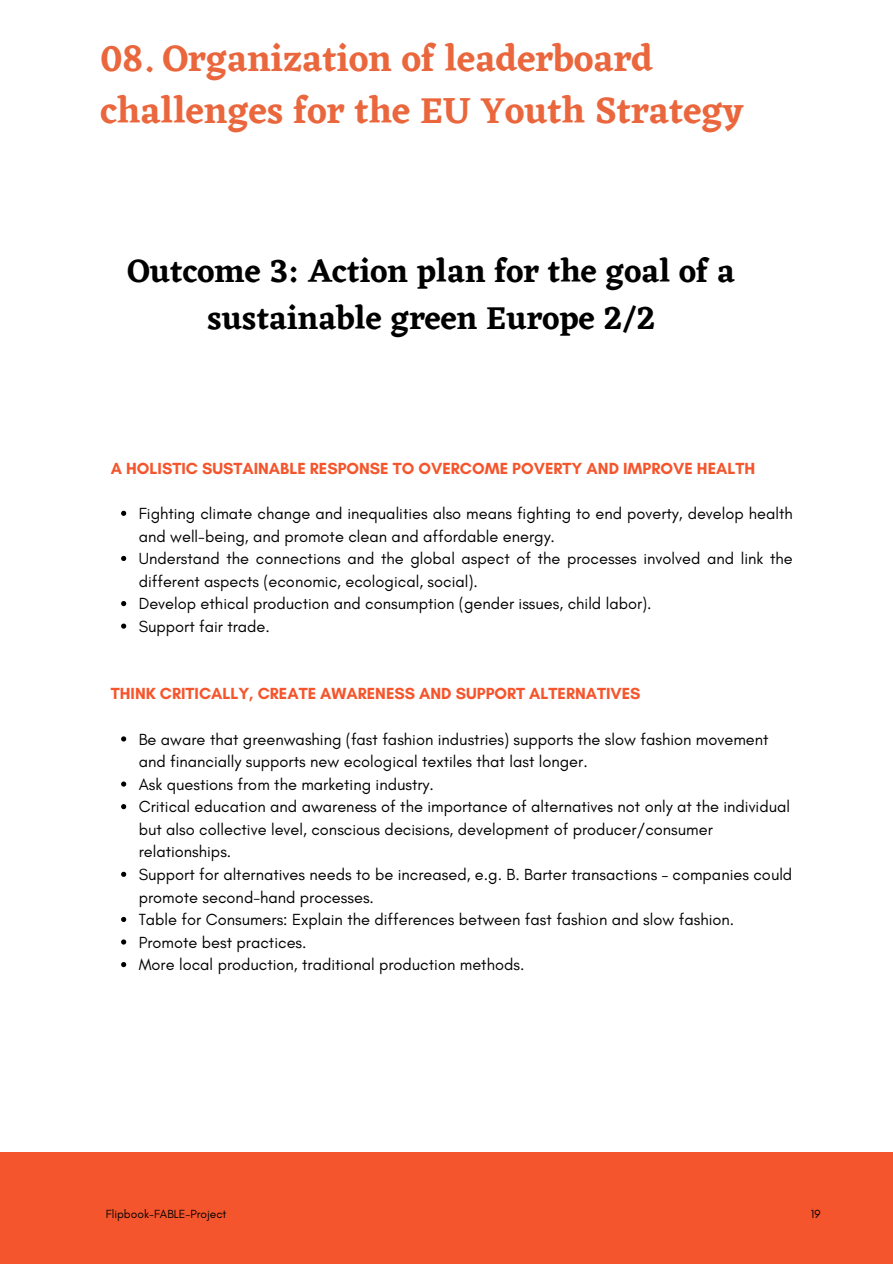
<style>
.page{position:relative;width:893px;height:1264px;background:#fff}
.page>*{position:absolute;margin:0;border:0;box-sizing:border-box;transform-origin:0 0}
.t1{font:600 37.5px/51.8px "Eczar";color:#ea663c}
.t2{font:600 33px/46.2px "Eczar";color:#000;text-align:center}
.t3{font:16.35px/22.5px "Glacial Indifference";color:#000}
.t4{font:700 16.35px "Glacial Indifference";color:#f5552c}
.t5{font:12px "Glacial Indifference";color:#000}
</style>
<div class="page">
<svg style="left:121px;top:511px;width:5px;height:5px"></svg>
<svg style="left:121px;top:556px;width:5px;height:5px"></svg>
<svg style="left:121px;top:601px;width:5px;height:5px"></svg>
<svg style="left:121px;top:623px;width:5px;height:5px"></svg>
<svg style="left:121px;top:736px;width:5px;height:5px"></svg>
<svg style="left:121px;top:781px;width:5px;height:5px"></svg>
<svg style="left:121px;top:804px;width:5px;height:5px"></svg>
<svg style="left:121px;top:871px;width:5px;height:5px"></svg>
<svg style="left:121px;top:916px;width:5px;height:6px"></svg>
<svg style="left:121px;top:939px;width:5px;height:5px"></svg>
<svg style="left:121px;top:962px;width:5px;height:5px"></svg>
<div style="left:0;top:1151px;width:892px;height:112px;background:#f5552c"></div>
<h1 class="t1" style="left:100px;top:32px;width:644px">08. Organization of leaderboard challenges for the EU Youth Strategy</h1>
<h2 class="t2" style="left:128px;top:248px;width:608px">Outcome 3: Action plan for the goal of a sustainable green Europe 2/2</h2>
<p class="t4" style="left:111px;top:458px;width:645px">A HOLISTIC SUSTAINABLE RESPONSE TO OVERCOME POVERTY AND IMPROVE HEALTH</p>
<p class="t3" style="left:139px;top:502px;width:655px">Fighting climate change and inequalities also means fighting to end poverty, develop health and well-being, and promote clean and affordable energy.<br>Understand the connections and the global aspect of the processes involved and link the different aspects (economic, ecological, social).<br>Develop ethical production and consumption (gender issues, child labor).<br>Support fair trade.</p>
<p class="t4" style="left:111px;top:684px;width:531px">THINK CRITICALLY, CREATE AWARENESS AND SUPPORT ALTERNATIVES</p>
<p class="t3" style="left:139px;top:727px;width:655px">Be aware that greenwashing (fast fashion industries) supports the slow fashion movement and financially supports new ecological textiles that last longer.<br>Ask questions from the marketing industry.<br>Critical education and awareness of the importance of alternatives not only at the individual but also collective level, conscious decisions, development of producer/consumer relationships.<br>Support for alternatives needs to be increased, e.g. B. Barter transactions – companies could promote second-hand processes.<br>Table for Consumers: Explain the differences between fast fashion and slow fashion.<br>Promote best practices.<br>More local production, traditional production methods.</p>
<p class="t5" style="left:106px;top:1206px;width:122px">Flipbook-FABLE-Project</p>
<p class="t5" style="left:810px;top:1206px;width:11px">19</p>
</div>
